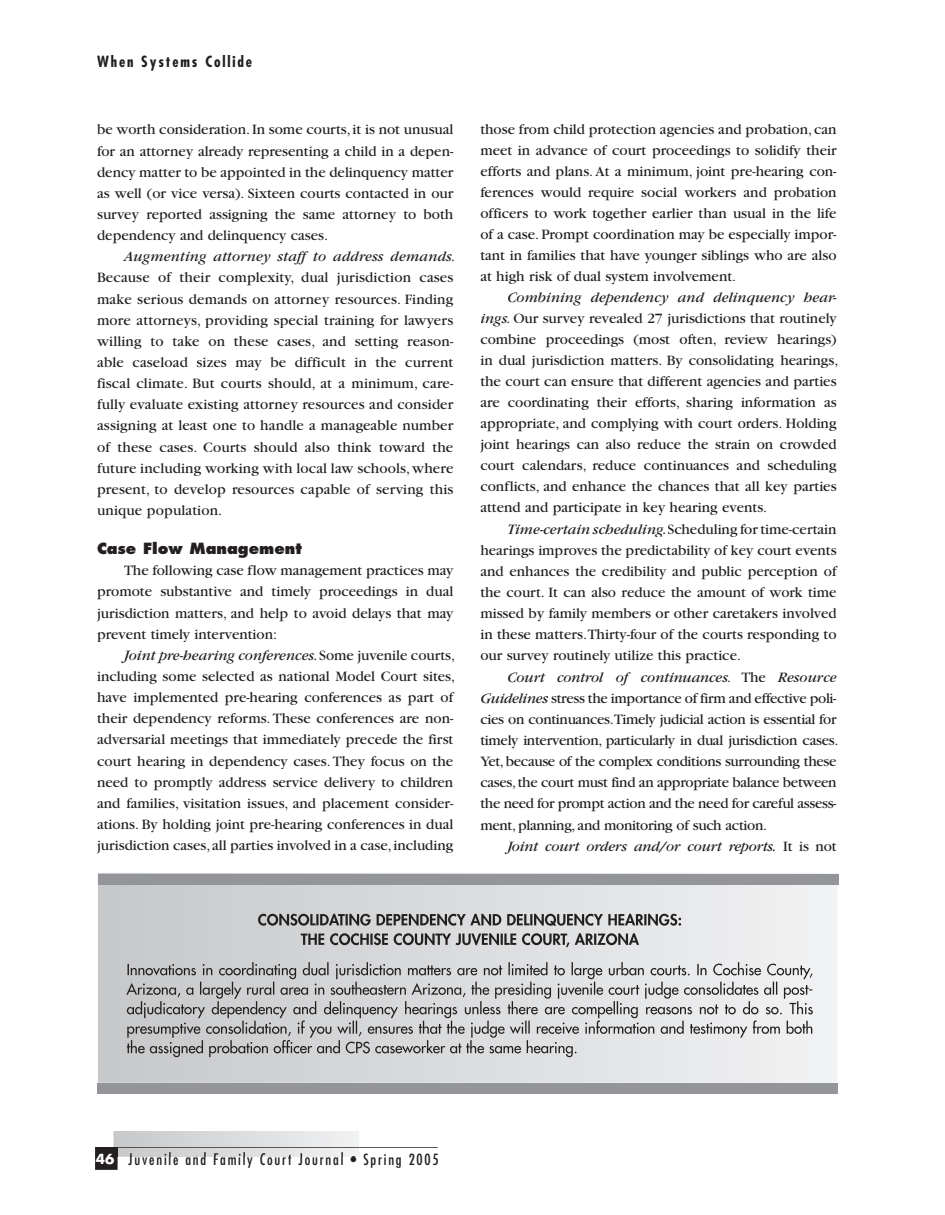
<style>
.page{position:relative;width:945px;height:1215px;background:#fff}
.page>*{position:absolute;margin:0;border:0;box-sizing:border-box;transform-origin:0 0}
.t1{font:15px/21.1px "Garamond";color:#231f20;text-align:justify}
.t2{font:15px/21.1px "Garamond";letter-spacing:-.02em;color:#231f20}
.t3{font:italic 15px "Garamond";letter-spacing:.005em;color:#231f20}
.t4{font:condensed 15px "Futura";letter-spacing:.12em;color:#231f20}
.t5{font:700 condensed 15px "Futura";letter-spacing:.125em;color:#231f20}
.t6{font:800 15px "Futura";color:#231f20}
.s1{font-style:italic}
.s2{font-style:normal}
.s3{font-weight:700;font-stretch:normal;font-size:13.5px;color:#fff}
</style>
<div class="page">
<hr style="left:359px;top:1147px;width:79px;height:1px;background:#231f20">
<svg style="left:95px;top:1131px;width:264px;height:39px"></svg>
<svg style="left:98px;top:873px;width:739px;height:210px;background:#dcddde"></svg>
<img style="left:258px;top:914px;width:424px;height:12px">
<img style="left:301px;top:933px;width:338px;height:14px">
<img style="left:128px;top:962px;width:685px;height:17px">
<img style="left:126px;top:982px;width:686px;height:17px">
<img style="left:127px;top:1001px;width:686px;height:17px">
<img style="left:127px;top:1020px;width:686px;height:18px">
<img style="left:127px;top:1040px;width:455px;height:17px">
<div style="left:99px;top:874px;width:740px;height:11px;background:#939598"></div>
<div style="left:97px;top:1083px;width:740px;height:10px;background:#939598"></div>
<p class="t5" style="left:97px;top:52px;width:157px">When Systems Collide</p>
<p class="t1" style="left:97px;top:119px;width:358px">be worth consideration. In some courts, it is not unusual for an attorney already representing a child in a depen&shy;dency matter to be appointed in the delinquency matter as well (or vice versa). Sixteen courts contacted in our survey reported assigning the same attorney to both dependency and delinquency cases.</p>
<p class="t3" style="left:124px;top:249px;width:333px">Augmenting attorney staff to address demands.</p>
<p class="t1" style="left:97px;top:267px;width:358px">Because of their complexity, dual jurisdiction cases make serious demands on attorney resources. Finding more attorneys, providing special training for lawyers willing to take on these cases, and setting reason&shy;able caseload sizes may be difficult in the current fiscal climate. But courts should, at a minimum, care&shy;fully evaluate existing attorney resources and consider assigning at least one to handle a manageable number of these cases. Courts should also think toward the future including working with local law schools, where present, to develop resources capable of serving this unique population.</p>
<p class="t6" style="left:97px;top:539px;width:206px">Case Flow Management</p>
<p class="t1" style="left:97px;top:560px;width:358px;text-indent:27px">The following case flow management practices may promote substantive and timely proceedings in dual jurisdiction matters, and help to avoid delays that may prevent timely intervention:</p>
<p class="t1" style="left:97px;top:645px;width:360px;text-align:left;text-indent:27px"><span class="s1">Joint pre-hearing conferences.</span> Some juvenile courts, including some selected as national Model Court sites, have implemented pre-hearing conferences as part of their dependency reforms. These conferences are non&shy;adversarial meetings that immediately precede the first court hearing in dependency cases. They focus on the need to promptly address service delivery to children and families, visitation issues, and placement consider&shy;ations. By holding joint pre-hearing conferences in dual jurisdiction cases, all parties involved in a case, including</p>
<p class="t1" style="left:480px;top:119px;width:358px">those from child protection agencies and probation, can meet in advance of court proceedings to solidify their efforts and plans. At a minimum, joint pre-hearing con&shy;ferences would require social workers and probation officers to work together earlier than usual in the life of a case. Prompt coordination may be especially impor&shy;tant in families that have younger siblings who are also at high risk of dual system involvement.</p>
<p class="t1" style="left:480px;top:287px;width:360px;text-align:left;text-indent:27px"><span class="s1">Combining dependency and delinquency hear&shy;ings.</span> Our survey revealed 27 jurisdictions that routinely combine proceedings (most often, review hearings) in dual jurisdiction matters. By consolidating hearings, the court can ensure that different agencies and parties are coordinating their efforts, sharing information as appropriate, and complying with court orders. Holding joint hearings can also reduce the strain on crowded court calendars, reduce continuances and scheduling conflicts, and enhance the chances that all key parties attend and participate in key hearing events.</p>
<p class="t1" style="left:480px;top:518px;width:358px;text-indent:27px"><span class="s1">Time-certain scheduling.</span>Scheduling for time-certain hearings improves the predictability of key court events and enhances the credibility and public perception of the court. It can also reduce the amount of work time missed by family members or other caretakers involved in these matters.Thirty-four of the courts responding to our survey routinely utilize this practice.</p>
<p class="t2" style="left:480px;top:667px;width:360px;text-indent:27px"><span class="s1">Court control of continuances.</span> The <span class="s1">Resource Guidelines</span> stress the importance of firm and effective poli&shy;cies on continuances.Timely judicial action is essential for timely intervention, particularly in dual jurisdiction cases.<br>Yet, because of the complex conditions surrounding these cases, the court must find an appropriate balance between the need for prompt action and the need for careful assess&shy;ment, planning, and monitoring of such action.</p>
<p class="t3" style="left:507px;top:839px;width:331px">Joint court orders and/or court reports. <span class="s2">It is not</span></p>
<p class="t4" style="left:96px;top:1150px;width:344px"><span class="s3">46</span> Juvenile and Family Court Journal • Spring 2005</p>
</div>
